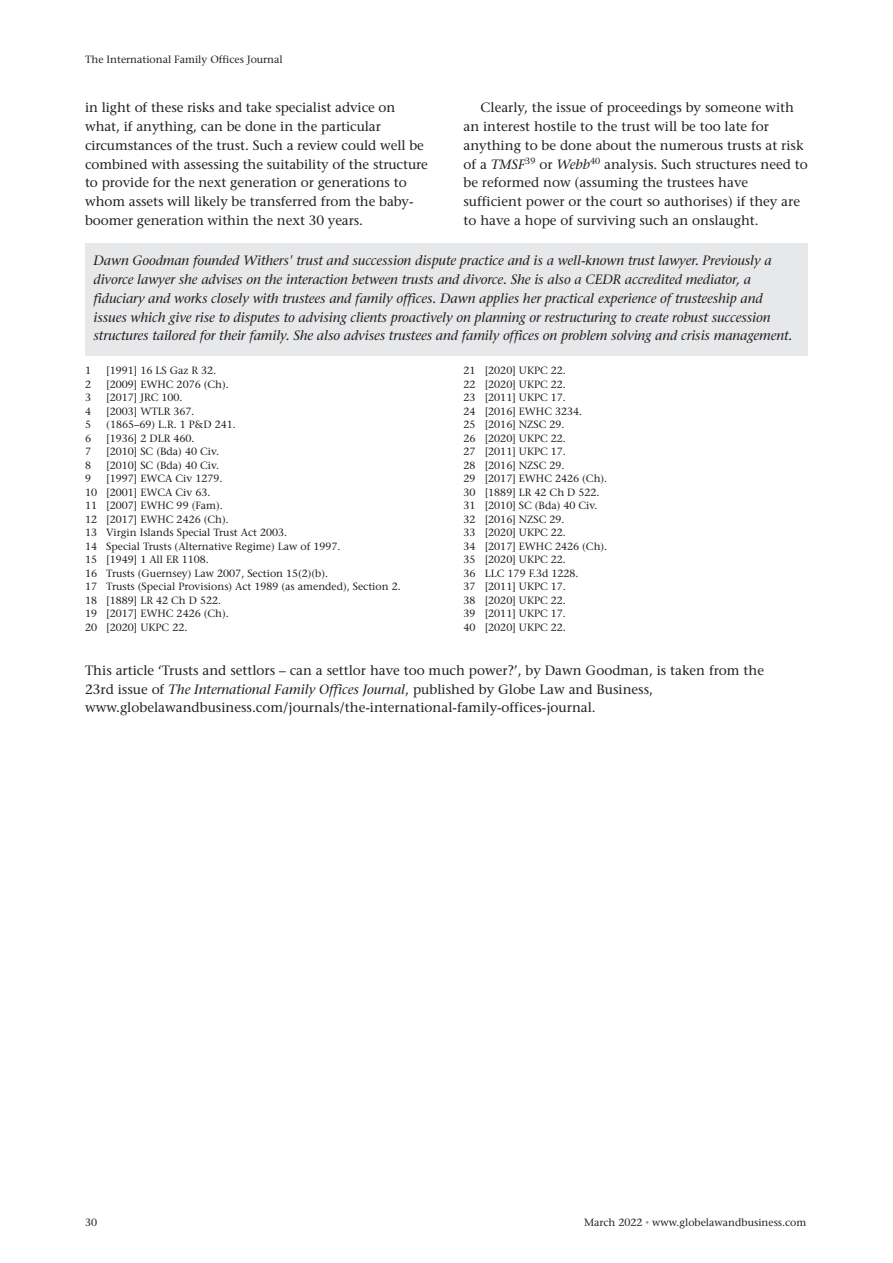
<style>
.page{position:relative;width:893px;height:1263px;background:#fff}
.page>*{position:absolute;margin:0;border:0;box-sizing:border-box;transform-origin:0 0}
.t1{font:13.5px/18.8px "Stone Serif";color:#231f20}
.t2{font:italic 13.5px/18.8px "Stone Serif";letter-spacing:-.005em;color:#231f20}
.t3{font:10.5px/13.5px "Stone Serif";color:#231f20}
.s1{font-style:italic}
.s2{font-size:7.5px;color:#939598}
</style>
<div class="page">
<div style="left:85px;top:243px;width:723px;height:113px;background:#e7e8e9"></div>
<p class="t3" style="left:85px;top:54px;width:199px">The International Family Offices Journal</p>
<p class="t1" style="left:85px;top:100px;width:344px">in light of these risks and take specialist advice on what, if anything, can be done in the particular circumstances of the trust. Such a review could well be combined with assessing the suitability of the structure to provide for the next generation or generations to whom assets will likely be transferred from the baby&shy;boomer generation within the next 30 years.</p>
<p class="t1" style="left:463px;top:100px;width:346px;text-indent:17px">Clearly, the issue of proceedings by someone with an interest hostile to the trust will be too late for anything to be done about the numerous trusts at risk of a <span class="s1">TMSF</span><sup>39</sup> or <span class="s1">Webb</span><sup>40</sup> analysis. Such structures need to be reformed now (assuming the trustees have sufficient power or the court so authorises) if they are to have a hope of surviving such an onslaught.</p>
<p class="t2" style="left:94px;top:253px;width:700px">Dawn Goodman founded Withers' trust and succession dispute practice and is a well-known trust lawyer. Previously a divorce lawyer she advises on the interaction between trusts and divorce. She is also a CEDR accredited mediator, a fiduciary and works closely with trustees and family offices. Dawn applies her practical experience of trusteeship and issues which give rise to disputes to advising clients proactively on planning or restructuring to create robust succession structures tailored for their family. She also advises trustees and family offices on problem solving and crisis management.</p>
<p class="t3" style="left:85px;top:365px;width:8px">1</p>
<p class="t3" style="left:106px;top:365px;width:111px">[1991] 16 LS Gaz R 32.</p>
<p class="t3" style="left:85px;top:378px;width:8px">2</p>
<p class="t3" style="left:106px;top:378px;width:124px">[2009] EWHC 2076 (Ch).</p>
<p class="t3" style="left:85px;top:392px;width:8px">3</p>
<p class="t3" style="left:106px;top:392px;width:78px">[2017] JRC 100.</p>
<p class="t3" style="left:85px;top:405px;width:8px">4</p>
<p class="t3" style="left:106px;top:405px;width:90px">[2003] WTLR 367.</p>
<p class="t3" style="left:85px;top:419px;width:8px">5</p>
<p class="t3" style="left:106px;top:419px;width:131px">(1865–69) L.R. 1 P&amp;D 241.</p>
<p class="t3" style="left:85px;top:432px;width:8px">6</p>
<p class="t3" style="left:106px;top:432px;width:90px">[1936] 2 DLR 460.</p>
<p class="t3" style="left:85px;top:446px;width:8px">7</p>
<p class="t3" style="left:106px;top:446px;width:114px">[2010] SC (Bda) 40 Civ.</p>
<p class="t3" style="left:85px;top:459px;width:8px">8</p>
<p class="t3" style="left:106px;top:459px;width:114px">[2010] SC (Bda) 40 Civ.</p>
<p class="t3" style="left:85px;top:473px;width:8px">9</p>
<p class="t3" style="left:463px;top:365px;width:145px">21 [2020] UKPC 22.<br>22 [2020] UKPC 22.<br>23 [2011] UKPC 17.<br>24 [2016] EWHC 3234.<br>25 [2016] NZSC 29.<br>26 [2020] UKPC 22.<br>27 [2011] UKPC 17.<br>28 [2016] NZSC 29.<br>29 [2017] EWHC 2426 (Ch).<br>30 [1889] LR 42 Ch D 522.<br>31 [2010] SC (Bda) 40 Civ.<br>32 [2016] NZSC 29.<br>33 [2020] UKPC 22.<br>34 [2017] EWHC 2426 (Ch).<br>35 [2020] UKPC 22.<br>36 LLC 179 F.3d 1228.<br>37 [2011] UKPC 17.<br>38 [2020] UKPC 22.<br>39 [2011] UKPC 17.<br>40 [2020] UKPC 22.</p>
<p class="t1" style="left:85px;top:662px;width:680px">This article ‘Trusts and settlors – can a settlor have too much power?’, by Dawn Goodman, is taken from the<br>23rd issue of <span class="s1">The International Family Offices Journal</span>, published by Globe Law and Business, www.globelawandbusiness.com/journals/the-international-family-offices-journal.</p>
<p class="t3" style="left:85px;top:473px;width:317px;text-indent:21px">[1997] EWCA Civ 1279.<br>10 [2001] EWCA Civ 63.<br>11 [2007] EWHC 99 (Fam).<br>12 [2017] EWHC 2426 (Ch).<br>13 Virgin Islands Special Trust Act 2003.<br>14 Special Trusts (Alternative Regime) Law of 1997.<br>15 [1949] 1 All ER 1108.<br>16 Trusts (Guernsey) Law 2007, Section 15(2)(b).<br>17 Trusts (Special Provisions) Act 1989 (as amended), Section 2.<br>18 [1889] LR 42 Ch D 522.<br>19 [2017] EWHC 2426 (Ch).<br>20 [2020] UKPC 22.</p>
<p class="t3" style="left:85px;top:1216px;width:14px">30</p>
<p class="t3" style="left:584px;top:1216px;width:224px">March 2022 <span class="s2">•</span> www.globelawandbusiness.com</p>
</div>
